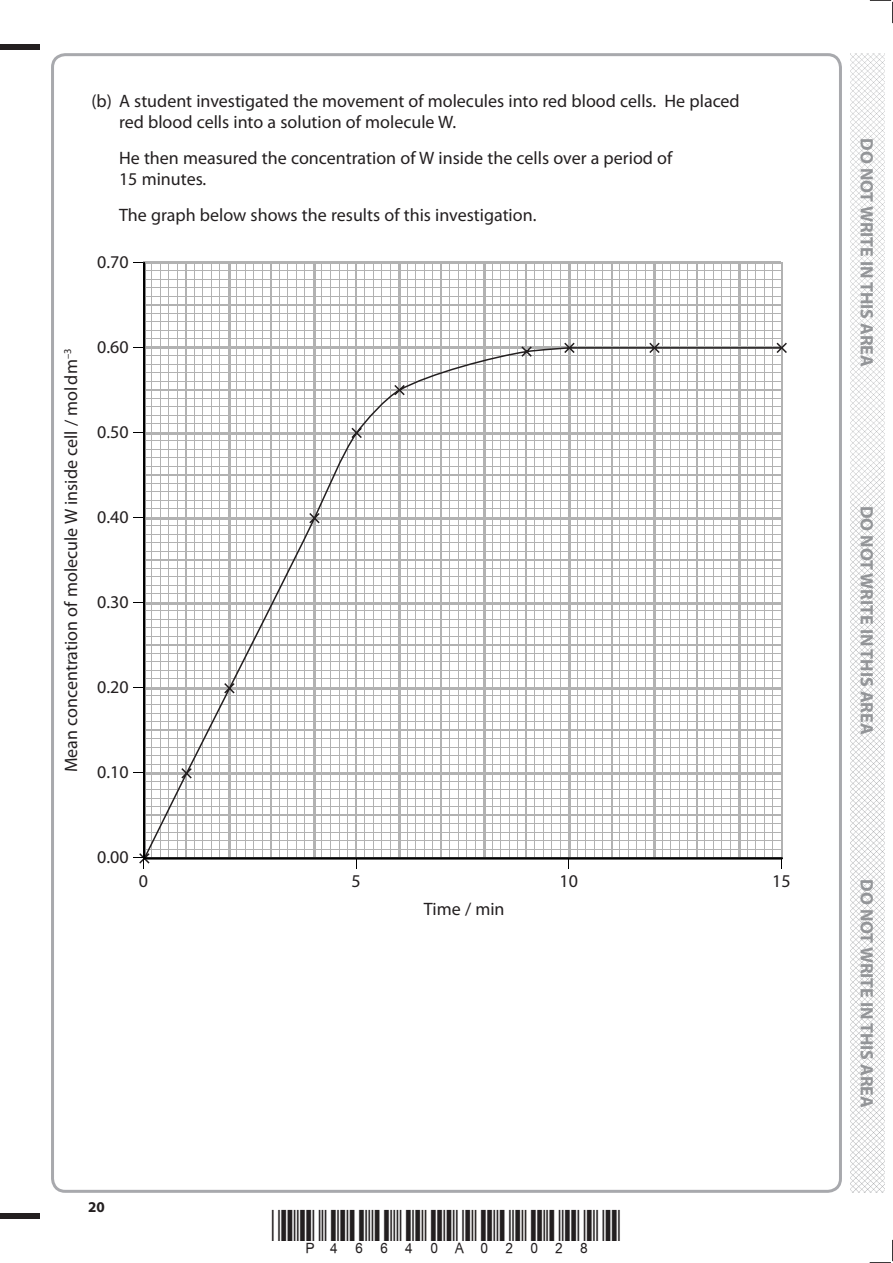
<style>
.page{position:relative;width:893px;height:1263px;background:#fff}
.page>*{position:absolute;margin:0;border:0;box-sizing:border-box;transform-origin:0 0}
.t1{font:18px/21px "Myriad Pro";color:#231f20}
.t2{font:700 18px "Myriad Pro";color:#939598}
.t3{font:700 15px "Myriad Pro";color:#231f20}
</style>
<div class="page">
<div style="left:0;top:44px;width:40px;height:5px;background:#231f20"></div>
<div style="left:0;top:1214px;width:40px;height:5px;background:#231f20"></div>
<svg style="left:870px;top:0;width:23px;height:23px"></svg>
<svg style="left:870px;top:1240px;width:23px;height:23px"></svg>
<img style="left:850px;top:53px;width:34px;height:1140px">
<svg style="left:134px;top:857px;width:10px;height:11px"></svg>
<svg style="left:142px;top:261px;width:642px;height:599px"></svg>
<p class="t1" style="left:119px;top:90px;width:622px;text-indent:-28px">(b) A student investigated the movement of molecules into red blood cells. He placed red blood cells into a solution of molecule W.</p>
<p class="t1" style="left:119px;top:147px;width:555px">He then measured the concentration of W inside the cells over a period of<br>15 minutes.</p>
<p class="t1" style="left:119px;top:204px;width:419px">The graph below shows the results of this investigation.</p>
<p class="t1" style="left:97px;top:251px;width:33px">0.70</p>
<p class="t1" style="left:60px;top:772px;width:425px;rotate:-90deg">Mean concentration of molecule W inside cell / moldm<sup>–3</sup></p>
<p class="t1" style="left:97px;top:336px;width:33px">0.60</p>
<p class="t1" style="left:97px;top:421px;width:33px">0.50</p>
<p class="t1" style="left:97px;top:506px;width:33px">0.40</p>
<p class="t1" style="left:97px;top:591px;width:33px">0.30</p>
<p class="t1" style="left:97px;top:676px;width:33px">0.20</p>
<p class="t1" style="left:97px;top:761px;width:33px">0.10</p>
<p class="t1" style="left:97px;top:846px;width:33px">0.00</p>
<p class="t1" style="left:139px;top:870px;width:11px">0</p>
<p class="t1" style="left:352px;top:870px;width:11px">5</p>
<p class="t1" style="left:560px;top:870px;width:20px">10</p>
<p class="t1" style="left:772px;top:870px;width:20px">15</p>
<p class="t1" style="left:424px;top:898px;width:82px">Time / min</p>
<p class="t3" style="left:88px;top:1197px;width:18px">20</p>
<p class="t2" style="left:878px;top:138px;width:230px;rotate:90deg">DO NOT WRITE IN THIS AREA</p>
<p class="t2" style="left:878px;top:506px;width:230px;rotate:90deg">DO NOT WRITE IN THIS AREA</p>
<p class="t2" style="left:878px;top:879px;width:230px;rotate:90deg">DO NOT WRITE IN THIS AREA</p>
</div>
